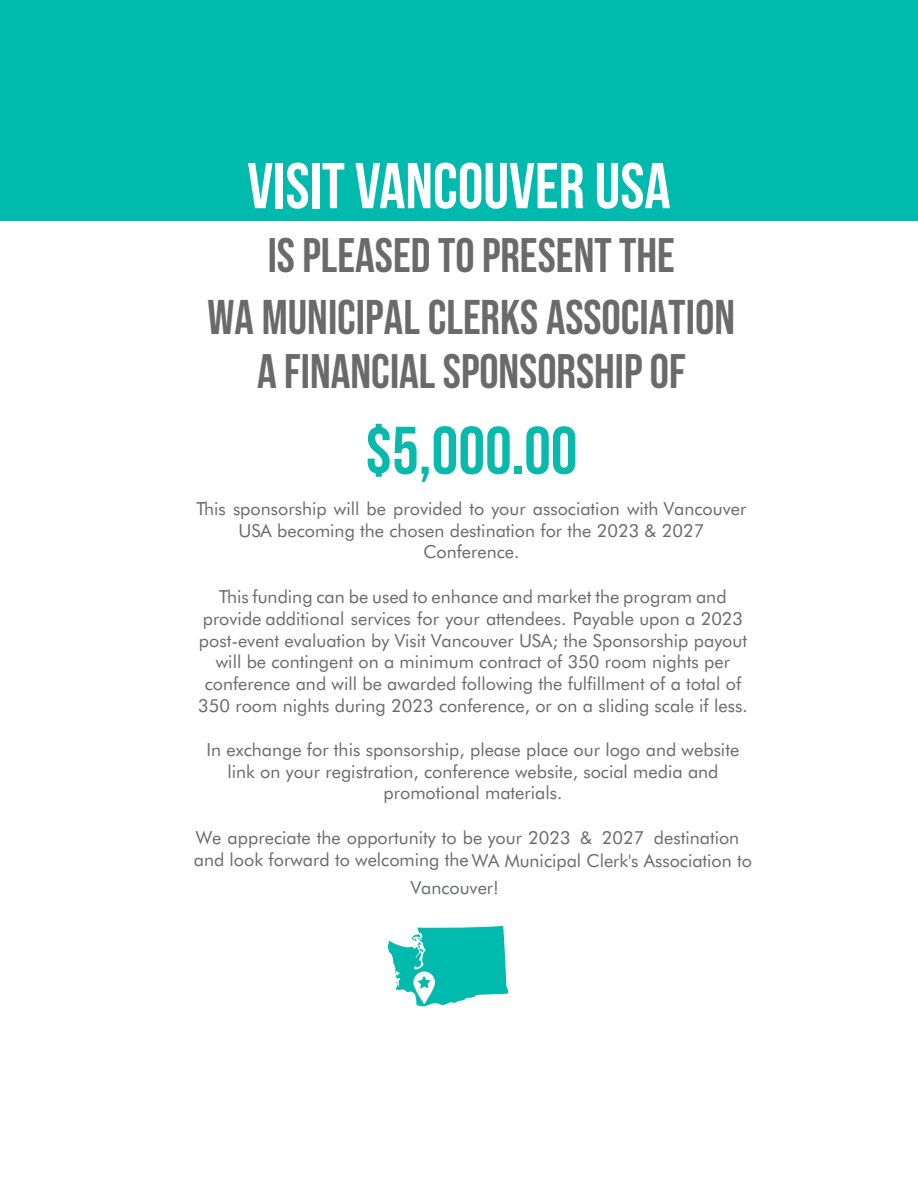
<style>
.page{position:relative;width:918px;height:1188px;background:#fff}
.page>*{position:absolute;margin:0;border:0;box-sizing:border-box;transform-origin:0 0}
.t1{font:67.2px "Bebas Neue";color:#08b9ac}
.t2{font:64.5px "Bebas Neue";color:#fff}
.t3{font:48.45px/61.9px "Bebas Neue";color:#696a69;text-align:center}
.t4{font:48.45px "Bebas Neue";color:#696a69}
.t5{font:18px/21.8px "Futura BT";color:#696a69;text-align:center}
.t6{font:18px "Futura BT";color:#6a6b6b}
.s1{font-style:inherit}
</style>
<div class="page">
<div style="left:0;top:0;width:918px;height:221px;background:#00baad"></div>
<svg style="left:388px;top:926px;width:120px;height:80px"></svg>
<p class="t2" style="left:247px;top:151px;width:425px">VISIT VANCOUVER USA</p>
<p class="t3" style="left:208px;top:223px;width:529px"><span class="s1">IS PLEASED TO PRESENT THE<br></span>WA MUNICIPAL CLERKS ASSOCIATION</p>
<p class="t4" style="left:257px;top:345px;width:430px">A FINANCIAL SPONSORSHIP OF</p>
<p class="t1" style="left:365px;top:414px;width:214px">$<span class="s1">5,00</span>0.00</p>
<p class="t5" style="left:196px;top:497px;width:551px">This sponsorship will be provided to your association with Vancouver<br>USA becoming the chosen destination for the 2023 &amp; 2027<br>Conference.</p>
<p class="t5" style="left:198px;top:586px;width:551px">This funding can be used to enhance and market the program and provide additional services for your attendees. Payable upon a 2023 post-event evaluation by Visit Vancouver USA; the Sponsorship payout will be contingent on a minimum contract of 350 room nights per conference and will be awarded following the fulfillment of a total of 350 room nights during 2023 conference, or on a sliding scale if less.</p>
<p class="t5" style="left:207px;top:739px;width:534px">In exchange for this sponsorship, please place our logo and website link on your registration, conference website, social media and promotional materials.</p>
<p class="t5" style="left:194px;top:827px;width:560px;line-height:22.8px;text-align:left">We appreciate the opportunity to be your 2023 &amp; 2027 destination and look forward to welcoming the WA Municipal Clerk's Association to</p>
<p class="t6" style="left:411px;top:876px;width:90px">Vancouver!</p>
</div>
